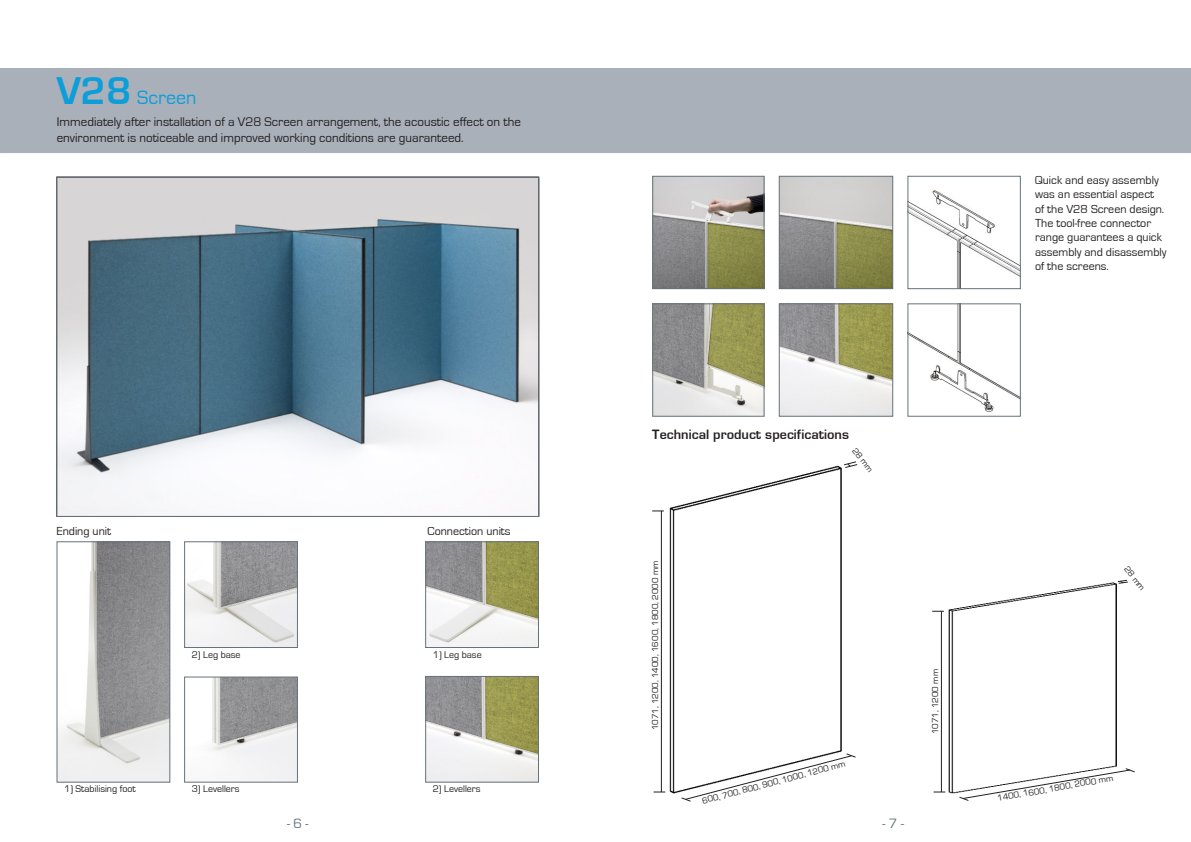
<style>
.page{position:relative;width:1191px;height:842px;background:#fff}
.page>*{position:absolute;margin:0;border:0;box-sizing:border-box;transform-origin:0 0}
.t1{font:20px "Eurostile";color:#0d9ed9}
.t2{font:14px "Eurostile CCS Bold";color:#231f20}
.t3{font:14px "Eurostile";color:#68727b}
.t4{font:13px/15.6px "Eurostile";color:#231f20}
.t5{font:12px/14.4px "Eurostile";color:#231f20}
.t6{font:10px "Eurostile";color:#231f20}
.t7{font:9px "Eurostile";color:#231f20}
.s1{font-family:"Eurostile CCS Bold";font-size:40px}
</style>
<div class="page">
<div style="left:0;top:68px;width:1191px;height:85px;background:#a9b0b9"></div>
<img style="left:58px;top:179px;width:479px;height:336px">
<img style="left:58px;top:543px;width:110px;height:238px">
<div style="left:56px;top:541px;width:114px;height:242px;border:1px solid #68727b"></div>
<img style="left:427px;top:678px;width:110px;height:103px">
<div style="left:425px;top:676px;width:114px;height:107px;border:1px solid #68727b"></div>
<img style="left:427px;top:543px;width:110px;height:103px">
<div style="left:425px;top:541px;width:114px;height:107px;border:1px solid #68727b"></div>
<img style="left:186px;top:543px;width:110px;height:103px">
<div style="left:184px;top:541px;width:114px;height:107px;border:1px solid #68727b"></div>
<img style="left:211px;top:678px;width:85px;height:103px">
<div style="left:184px;top:676px;width:114px;height:107px;border:1px solid #68727b"></div>
<img style="left:665px;top:465px;width:177px;height:329px">
<img style="left:654px;top:178px;width:108px;height:109px">
<div style="left:652px;top:176px;width:112px;height:113px;border:1px solid #68727b"></div>
<img style="left:780px;top:178px;width:111px;height:109px">
<div style="left:778px;top:176px;width:115px;height:113px;border:1px solid #68727b"></div>
<img style="left:654px;top:305px;width:108px;height:110px">
<div style="left:652px;top:303px;width:112px;height:114px;border:1px solid #68727b"></div>
<img style="left:780px;top:305px;width:111px;height:110px">
<div style="left:778px;top:303px;width:115px;height:114px;border:1px solid #68727b"></div>
<hr style="left:661px;top:511px;width:1px;height:281px;background:#231f20">
<svg style="left:652px;top:510px;width:12px;height:1px"></svg>
<svg style="left:653px;top:791px;width:12px;height:1px"></svg>
<svg style="left:680px;top:753px;width:176px;height:49px"></svg>
<img style="left:945px;top:582px;width:172px;height:212px">
<hr style="left:941px;top:611px;width:1px;height:181px;background:#231f20">
<svg style="left:932px;top:611px;width:12px;height:1px"></svg>
<svg style="left:958px;top:767px;width:177px;height:34px"></svg>
<img style="left:909px;top:190px;width:109px;height:97px">
<div style="left:907px;top:176px;width:113px;height:113px;border:1px solid #68727b"></div>
<img style="left:909px;top:305px;width:109px;height:107px">
<div style="left:907px;top:303px;width:113px;height:114px;border:1px solid #68727b"></div>
<svg style="left:844px;top:461px;width:14px;height:7px"></svg>
<svg style="left:1116px;top:579px;width:12px;height:5px"></svg>
<h1 class="t1" style="left:57px;top:91px;width:141px"><span class="s1">V28</span> Screen</h1>
<p class="t4" style="left:57px;top:115px;width:466px">Immediately after installation of a V28 Screen arrangement, the acoustic effect on the environment is noticeable and improved working conditions are guaranteed.</p>
<p class="t5" style="left:1035px;top:174px;width:133px">Quick and easy assembly was an essential aspect<br>of the V28 Screen design.<br>The tool-free connector range guarantees a quick assembly and disassembly of the screens.</p>
<p class="t2" style="left:652px;top:429px;width:198px">Technical product specifications</p>
<p class="t5" style="left:57px;top:525px;width:56px">Ending unit</p>
<p class="t5" style="left:427px;top:525px;width:85px">Connection units</p>
<p class="t6" style="left:192px;top:651px;width:50px">2) Leg base</p>
<p class="t6" style="left:64px;top:786px;width:73px">1) Stabilising foot</p>
<p class="t6" style="left:192px;top:786px;width:49px">3) Levellers</p>
<p class="t6" style="left:433px;top:651px;width:50px">1) Leg base</p>
<p class="t6" style="left:433px;top:786px;width:49px">2) Levellers</p>
<p class="t7" style="left:652px;top:730px;width:171px;rotate:-90deg">1071, 1200, 1400, 1600, 1800, 2000 mm</p>
<p class="t7" style="left:856px;top:447px;width:30px;rotate:52deg">28 mm</p>
<p class="t7" style="left:702px;top:798px;width:149px;rotate:-15deg">600, 700, 800, 900, 1000, 1200 mm</p>
<p class="t3" style="left:287px;top:818px;width:23px">-6-</p>
<p class="t3" style="left:882px;top:818px;width:23px">-7-</p>
<p class="t7" style="left:932px;top:734px;width:67px;rotate:-90deg">1071, 1200 mm</p>
<p class="t7" style="left:1128px;top:565px;width:30px;rotate:52deg">28 mm</p>
<p class="t7" style="left:996px;top:795px;width:119px;rotate:-10deg">1400, 1600, 1800, 2000 mm</p>
</div>
